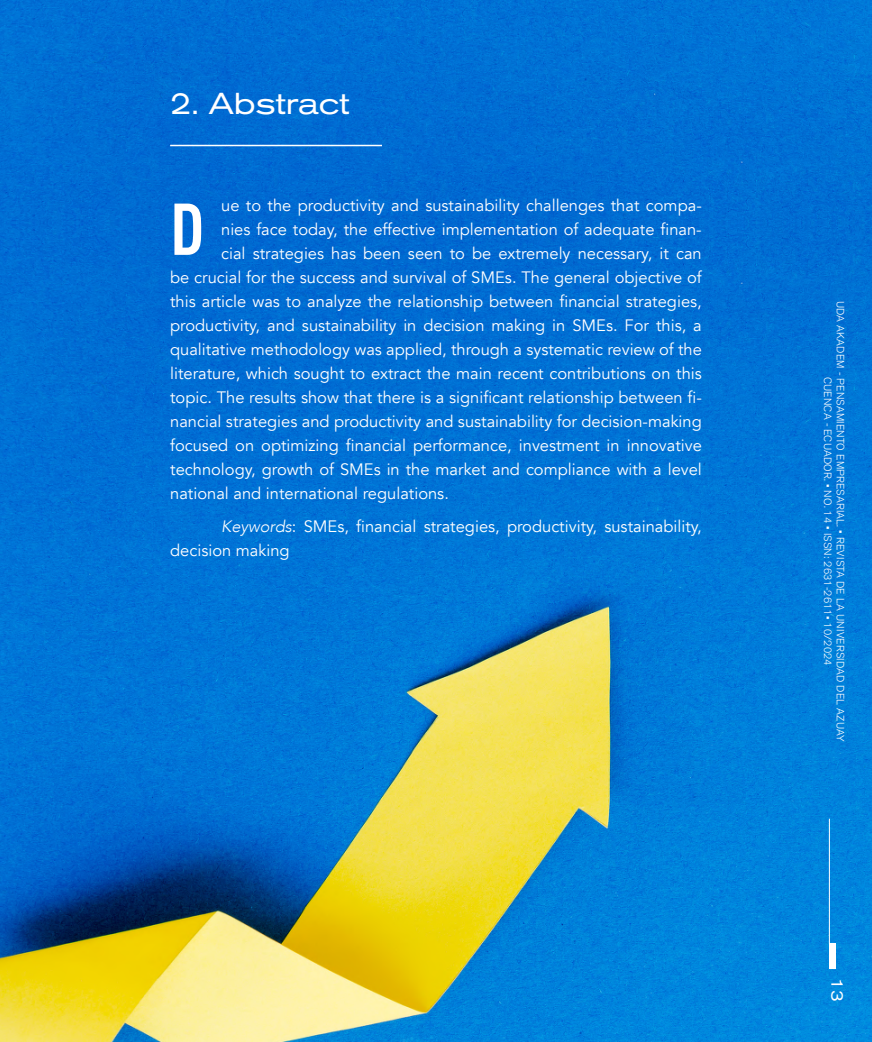
<style>
.page{position:relative;width:872px;height:1042px;background:#fff}
.page>*{position:absolute;margin:0;border:0;box-sizing:border-box;transform-origin:0 0}
.t1{font:700 condensed 72px "DIN Pro";color:#fff}
.t2{font:expanded 30px "Akzidenz Grotesk BQ";color:#fff}
.t3{font:16.5px/24px "Avenir";color:#fff}
.t4{font:expanded 16.5px "Akzidenz Grotesk BQ";color:#fff}
.t5{font:300 10.5px/12.6px "Akzidenz Grotesk BQ";letter-spacing:.02em;color:#fff;text-align:center}
.s1{font-weight:300;font-style:italic}
</style>
<div class="page">
<img style="left:0;top:0;width:872px;height:1042px">
<hr style="left:829px;top:819px;width:1px;height:124px;background:#fff">
<div style="left:829px;top:943px;width:6px;height:25px;background:#fff"></div>
<hr style="left:170px;top:145px;width:212px;height:1px;background:#fff">
<h2 class="t2" style="left:170px;top:86px;width:181px">2. Abstract</h2>
<p class="t3" style="left:221px;top:194px;width:482px">ue to the productivity and sustainability challenges that compa-</p>
<p class="t3" style="left:221px;top:218px;width:482px">nies face today, the effective implementation of adequate finan-</p>
<p class="t3" style="left:221px;top:242px;width:482px">cial strategies has been seen to be extremely necessary, it can</p>
<p class="t3" style="left:170px;top:266px;width:533px">be crucial for the success and survival of SMEs. The general objective of</p>
<p class="t3" style="left:170px;top:290px;width:533px">this article was to analyze the relationship between financial strategies,</p>
<p class="t3" style="left:170px;top:314px;width:533px">productivity, and sustainability in decision making in SMEs. For this, a</p>
<p class="t3" style="left:170px;top:338px;width:533px">qualitative methodology was applied, through a systematic review of the</p>
<p class="t3" style="left:170px;top:362px;width:533px">literature, which sought to extract the main recent contributions on this</p>
<p class="t3" style="left:170px;top:386px;width:533px">topic. The results show that there is a significant relationship between fi-</p>
<p class="t3" style="left:170px;top:410px;width:533px">nancial strategies and productivity and sustainability for decision-making</p>
<p class="t3" style="left:170px;top:434px;width:533px">focused on optimizing financial performance, investment in innovative</p>
<p class="t3" style="left:170px;top:458px;width:533px">technology, growth of SMEs in the market and compliance with a level</p>
<p class="t3" style="left:170px;top:482px;width:280px">national and international regulations.</p>
<p class="t3" style="left:170px;top:514px;width:533px;text-indent:51px"><span class="s1">Keywords</span>: SMEs, financial strategies, productivity, sustainability, decision making</p>
<h1 class="t1" style="left:170px;top:175px;width:35px">D</h1>
<p class="t5" style="left:846px;top:300px;width:442px;rotate:90deg">UDA AKADEM - PENSAMIENTO EMPRESARIAL. • REVISTA DE LA UNIVERSIDAD DEL AZUAY<br>CUENCA - ECUADOR. • NO. 14 • ISSN: 2631-2611• 10/2024</p>
<p class="t4" style="left:847px;top:978px;width:25px;rotate:90deg">13</p>
</div>
